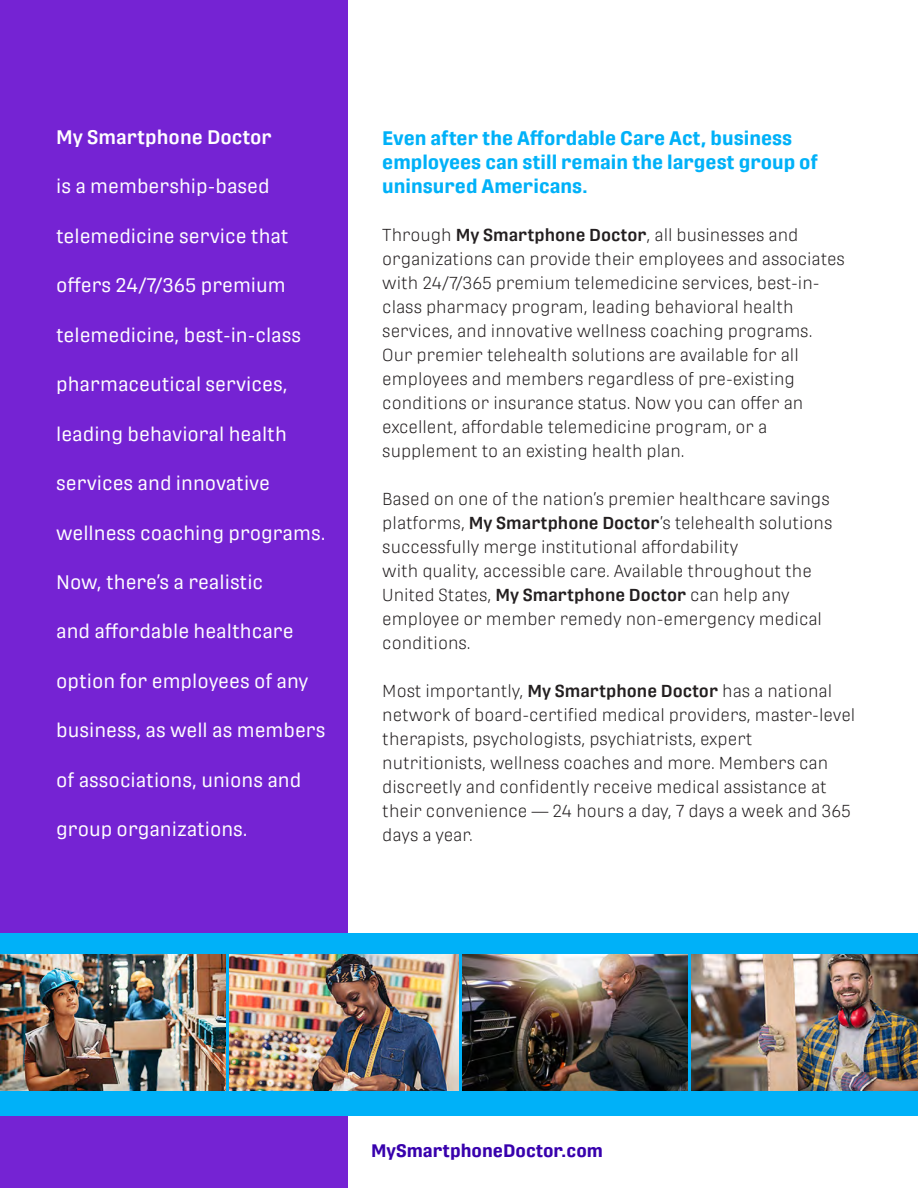
<style>
.page{position:relative;width:918px;height:1188px;background:#fff}
.page>*{position:absolute;margin:0;border:0;box-sizing:border-box;transform-origin:0 0}
.H4_Large_Intro{font:19.5px "Protipo";color:#fff}
.Popup_Text_Protipo{font:700 19.5px/24px "Protipo";color:#00b1f8}
.H4_Large_Intro-2{font:600 19.5px "Protipo";color:#fff}
.t1{font:700 18px "Protipo";color:#3800ad}
.Popup_Text_Protipo-2{font:300 17.25px/24px "Protipo";color:#231f20}
.s1{font-weight:600}
</style>
<div class="page">
<div style="left:0;top:0;width:348px;height:1188px;background:#7523d3"></div>
<div style="left:0;top:933px;width:918px;height:183px;background:#00b1f8"></div>
<img style="left:0;top:955px;width:225px;height:135px">
<img style="left:230px;top:955px;width:228px;height:135px">
<img style="left:462px;top:955px;width:226px;height:135px">
<img style="left:691px;top:955px;width:227px;height:135px">
<p class="H4_Large_Intro-2" style="left:56px;top:125px;width:217px">My Smartphone Doctor</p>
<p class="H4_Large_Intro" style="left:56px;top:175px;width:215px">is a membership-based</p>
<p class="H4_Large_Intro" style="left:56px;top:224px;width:234px">telemedicine service that</p>
<p class="H4_Large_Intro" style="left:56px;top:274px;width:231px">offers 24/7/365 premium</p>
<p class="H4_Large_Intro" style="left:56px;top:323px;width:247px">telemedicine, best-in-class</p>
<p class="H4_Large_Intro" style="left:56px;top:373px;width:233px">pharmaceutical services,</p>
<p class="H4_Large_Intro" style="left:56px;top:422px;width:232px">leading behavioral health</p>
<p class="H4_Large_Intro" style="left:56px;top:472px;width:215px">services and innovative</p>
<p class="H4_Large_Intro" style="left:56px;top:521px;width:271px">wellness coaching programs.</p>
<p class="H4_Large_Intro" style="left:56px;top:571px;width:209px">Now, there’s a realistic</p>
<p class="H4_Large_Intro" style="left:56px;top:620px;width:239px">and affordable healthcare</p>
<p class="H4_Large_Intro" style="left:56px;top:670px;width:254px">option for employees of any</p>
<p class="H4_Large_Intro" style="left:56px;top:719px;width:271px">business, as well as members</p>
<p class="H4_Large_Intro" style="left:56px;top:769px;width:247px">of associations, unions and</p>
<p class="H4_Large_Intro" style="left:56px;top:818px;width:193px">group organizations.</p>
<p class="Popup_Text_Protipo" style="left:382px;top:126px;width:437px">Even after the Affordable Care Act, business employees can still remain the largest group of uninsured Americans.</p>
<p class="Popup_Text_Protipo-2" style="left:382px;top:223px;width:464px">Through <span class="s1">My Smartphone Doctor</span>, all businesses and organizations can provide their employees and associates with 24/7/365 premium telemedicine services, best-in&shy;class pharmacy program, leading behavioral health services, and innovative wellness coaching programs.<br>Our premier telehealth solutions are available for all employees and members regardless of pre-existing conditions or insurance status. Now you can offer an excellent, affordable telemedicine program, or a supplement to an existing health plan.</p>
<p class="Popup_Text_Protipo-2" style="left:382px;top:487px;width:452px">Based on one of the nation’s premier healthcare savings platforms, <span class="s1">My Smartphone Doctor</span>’s telehealth solutions successfully merge institutional affordability<br>with quality, accessible care. Available throughout the United States, <span class="s1">My Smartphone Doctor</span> can help any employee or member remedy non-emergency medical conditions.</p>
<p class="Popup_Text_Protipo-2" style="left:382px;top:679px;width:475px">Most importantly, <span class="s1">My Smartphone Doctor</span> has a national network of board-certified medical providers, master-level therapists, psychologists, psychiatrists, expert nutritionists, wellness coaches and more. Members can discreetly and confidently receive medical assistance at their convenience — 24 hours a day, 7 days a week and 365 days a year.</p>
<p class="t1" style="left:371px;top:1140px;width:233px">MySmartphoneDoctor.com</p>
</div>
